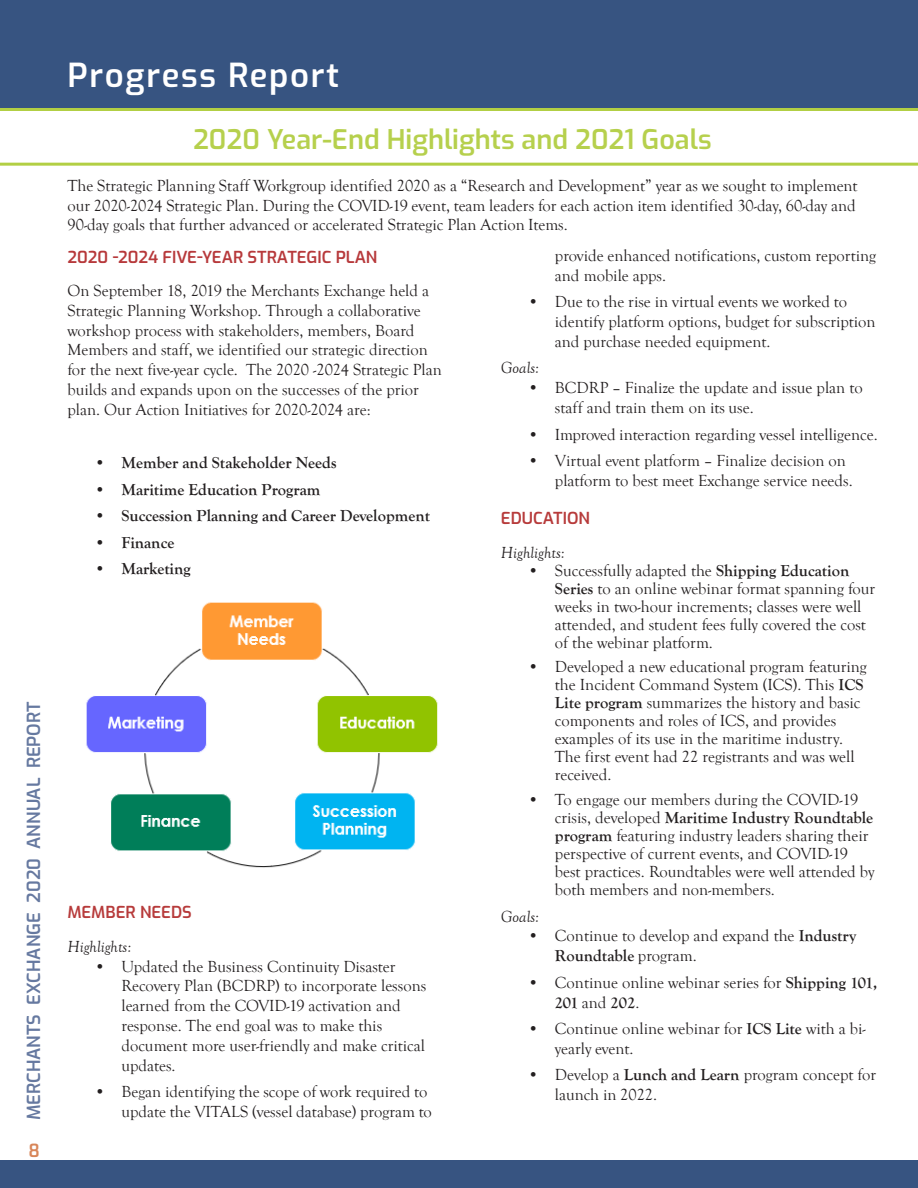
<style>
.page{position:relative;width:918px;height:1188px;background:#fff}
.page>*{position:absolute;margin:0;border:0;box-sizing:border-box;transform-origin:0 0}
.Header__TOC{font:600 33px "Exo";letter-spacing:.05em;color:#fff}
.Body_Text{font:600 27px "Exo";color:#b6d04d}
.t1{font:600 18px "Exo";color:#6679a0}
.t2{font:600 18px "Exo";color:#d88659}
.Body{font:16.5px/19.8px "Goudy Old Style T";color:#231f20}
.t3{font:700 16.5px "Goudy Old Style T";color:#231f20}
.Body_Italic_Highligh{font:italic 16.5px "Goudy Old Style T";color:#231f20}
.Body_SubTitle{font:600 16.5px "Exo";color:#b7393b}
.Body_SubTitle-2{font:600 16.5px "Exo";color:#b73b3b}
.s1{font-weight:700}
</style>
<div class="page">
<div style="left:0;top:0;width:918px;height:108px;background:#375481"></div>
<div style="left:0;top:1160px;width:918px;height:28px;background:#375481"></div>
<svg style="left:0;top:108px;width:918px;height:58px"></svg>
<img style="left:86px;top:602px;width:352px;height:266px">
<p class="t1" style="left:20px;top:1120px;width:420px;rotate:-90deg">MERCHANTS EXCHANGE 2020 ANNUAL REPORT</p>
<p class="t2" style="left:29px;top:1137px;width:13px">8</p>
<p class="Header__TOC" style="left:68px;top:50px;width:273px">Progress Report</p>
<p class="Body_Text" style="left:193px;top:118px;width:520px">2020 Year-End Highlights and 2021 Goals</p>
<p class="Body" style="left:68px;top:176px;width:792px;text-align:justify">The Strategic Planning Staff Workgroup identified 2020 as a “Research and Development” year as we sought to implement our 2020-2024 Strategic Plan. During the COVID-19 event, team leaders for each action item identified 30-day, 60-day and 90-day goals that further advanced or accelerated Strategic Plan Action Items.</p>
<p class="Body_SubTitle" style="left:68px;top:244px;width:311px">2020 -2024 FIVE-YEAR STRATEGIC PLAN</p>
<p class="Body" style="left:68px;top:281px;width:376px">On September 18, 2019 the Merchants Exchange held a Strategic Planning Workshop. Through a collaborative workshop process with stakeholders, members, Board Members and staff, we identified our strategic direction for the next five-year cycle. The 2020 -2024 Strategic Plan builds and expands upon on the successes of the prior plan. Our Action Initiatives for 2020-2024 are:</p>
<p class="t3" style="left:94px;top:453px;width:244px">• Member and Stakeholder Needs</p>
<p class="t3" style="left:94px;top:480px;width:227px">• Maritime Education Program</p>
<p class="t3" style="left:94px;top:506px;width:337px">• Succession Planning and Career Development</p>
<p class="t3" style="left:94px;top:533px;width:81px">• Finance</p>
<p class="t3" style="left:94px;top:560px;width:98px">• Marketing</p>
<p class="Body" style="left:555px;top:246px;width:323px">provide enhanced notifications, custom reporting and mobile apps.</p>
<p class="Body" style="left:555px;top:292px;width:322px;text-indent:-27px">• Due to the rise in virtual events we worked to identify platform options, budget for subscription and purchase needed equipment.</p>
<p class="Body_Italic_Highligh" style="left:501px;top:359px;width:40px">Goals:</p>
<p class="Body" style="left:555px;top:378px;width:309px;text-indent:-27px">• BCDRP – Finalize the update and issue plan to staff and train them on its use.</p>
<p class="Body" style="left:528px;top:425px;width:351px">• Improved interaction regarding vessel intelligence.</p>
<p class="Body" style="left:555px;top:451px;width:299px;text-indent:-27px">• Virtual event platform – Finalize decision on platform to best meet Exchange service needs.</p>
<p class="Body_SubTitle-2" style="left:501px;top:506px;width:91px">EDUCATION</p>
<p class="Body_Italic_Highligh" style="left:501px;top:543px;width:65px">Highlights:</p>
<p class="Body" style="left:555px;top:562px;width:322px;line-height:18px;text-indent:-27px">• Successfully adapted the <span class="s1">Shipping Education Series</span> to an online webinar format spanning four weeks in two-hour increments; classes were well attended, and student fees fully covered the cost of the webinar platform.</p>
<p class="Body" style="left:555px;top:658px;width:313px;line-height:18px;text-indent:-27px">• Developed a new educational program featuring the Incident Command System (ICS). This <span class="s1">ICS Lite program</span> summarizes the history and basic components and roles of ICS, and provides examples of its use in the maritime industry.<br>The first event had 22 registrants and was well received.</p>
<p class="Body" style="left:555px;top:791px;width:321px;line-height:18px;text-indent:-27px">• To engage our members during the COVID-19 crisis, developed <span class="s1">Maritime Industry Roundtable program</span> featuring industry leaders sharing their perspective of current events, and COVID-19 best practices. Roundtables were well attended by both members and non-members.</p>
<p class="Body_Italic_Highligh" style="left:501px;top:907px;width:40px">Goals:</p>
<p class="Body" style="left:555px;top:926px;width:303px;text-indent:-27px">• Continue to develop and expand the <span class="s1">Industry<br>Roundtable</span> program.</p>
<p class="Body" style="left:555px;top:973px;width:324px;text-indent:-27px">• Continue online webinar series for <span class="s1">Shipping 101,<br>201</span> and <span class="s1">202</span>.</p>
<p class="Body" style="left:555px;top:1019px;width:312px;text-indent:-27px">• Continue online webinar for <span class="s1">ICS Lite</span> with a bi&shy;yearly event.</p>
<p class="Body" style="left:555px;top:1066px;width:323px;text-indent:-27px">• Develop a <span class="s1">Lunch and Learn</span> program concept for launch in 2022.</p>
<p class="Body_SubTitle-2" style="left:68px;top:900px;width:126px">MEMBER NEEDS</p>
<p class="Body_Italic_Highligh" style="left:68px;top:937px;width:65px">Highlights:</p>
<p class="Body" style="left:122px;top:957px;width:306px;text-indent:-27px">• Updated the Business Continuity Disaster Recovery Plan (BCDRP) to incorporate lessons learned from the COVID-19 activation and response. The end goal was to make this document more user-friendly and make critical updates.</p>
<p class="Body" style="left:94px;top:1082px;width:339px;text-align:right">• Began identifying the scope of work required to update the VITALS (vessel database) program to</p>
</div>
